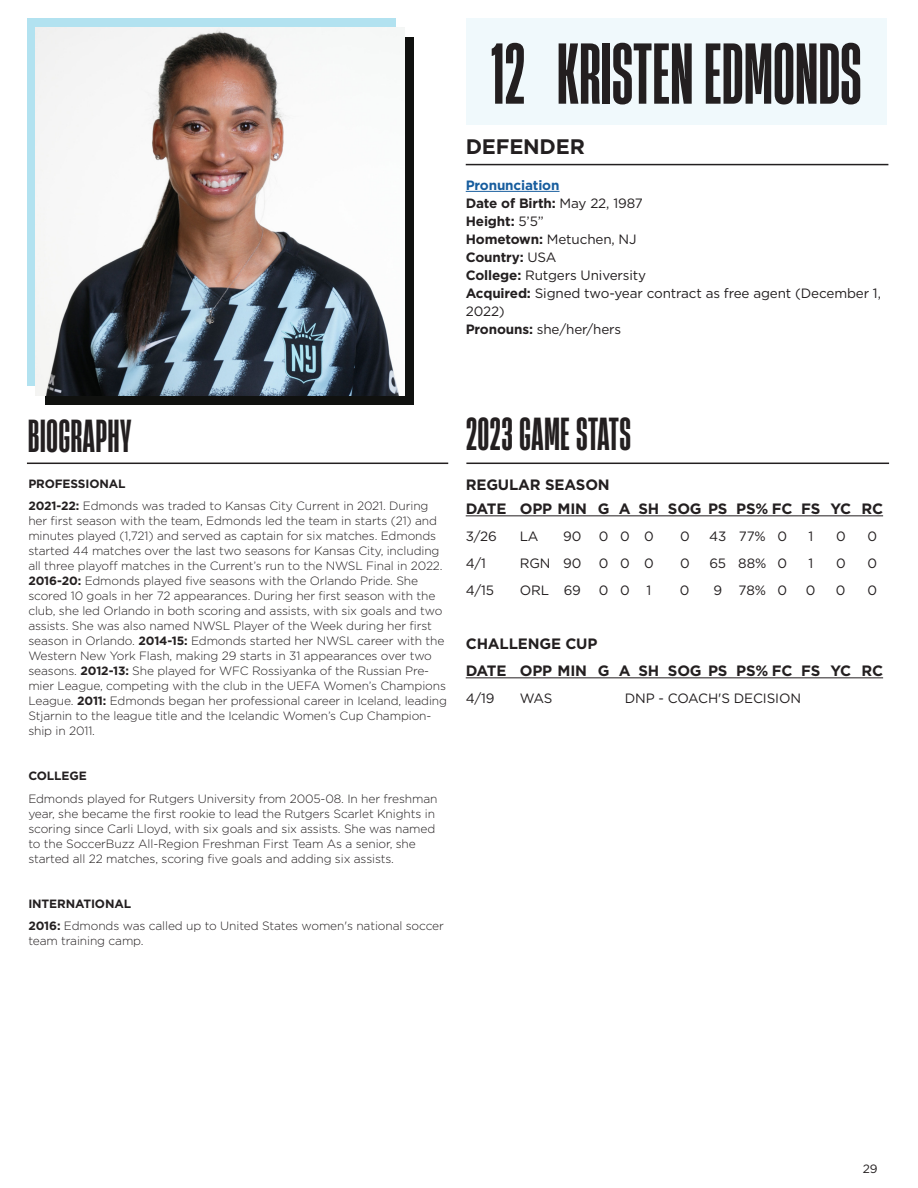
<style>
.page{position:relative;width:918px;height:1188px;background:#fff}
.page>*{position:absolute;margin:0;border:0;box-sizing:border-box;transform-origin:0 0}
.t1{font:700 81px "Heading Now 26";letter-spacing:.01em;color:#231f20}
.t2{font:700 43.5px "Heading Now 26";letter-spacing:.02em;color:#231f20}
.t3{font:700 21px "Gotham";letter-spacing:-.01em;color:#231f20}
.t4{font:700 15px "Gotham";letter-spacing:-.01em;color:#231f20}
.t5{font:13.5px/18px "Gotham";letter-spacing:-.01em;color:#231f20}
.t6{font:700 13.5px "Gotham";letter-spacing:-.01em;color:#231f20}
.t7{font:700 13.5px "Gotham";letter-spacing:-.01em;color:#175d9e}
.t8{font:300 12px/15px "Gotham";letter-spacing:-.01em;color:#231f20}
.t9{font:700 12px "Gotham";letter-spacing:-.01em;color:#231f20}
.t10{font:12px "Gotham";color:#231f20}
.s1{font-weight:400}
.s2{font-weight:700}
</style>
<div class="page">
<div style="left:27px;top:19px;width:368px;height:367px;background:#b2e2f0"></div>
<hr style="left:466px;top:515px;width:417px;height:1px;background:#231f20">
<hr style="left:466px;top:677px;width:417px;height:1px;background:#231f20">
<div style="left:45px;top:37px;width:368px;height:368px;background:linear-gradient(to right,#10110f,#10110f)"></div>
<div style="left:466px;top:19px;width:421px;height:106px;background:#f0f9fc"></div>
<hr style="left:466px;top:164px;width:422px;height:1px;background:#231f20">
<hr style="left:466px;top:191px;width:94px;height:1px;background:#175d9e">
<hr style="left:27px;top:463px;width:421px;height:1px;background:#231f20">
<hr style="left:466px;top:463px;width:423px;height:1px;background:#231f20">
<img style="left:36px;top:28px;width:368px;height:368px">
<p class="t1" style="left:491px;top:18px;width:371px">12 KRISTEN EDMONDS</p>
<p class="t3" style="left:466px;top:133px;width:121px">DEFENDER</p>
<p class="t7" style="left:466px;top:176px;width:95px">Pronunciation</p>
<p class="t6" style="left:466px;top:194px;width:179px">Date of Birth: <span class="s1">May 22, 1987</span></p>
<p class="t6" style="left:466px;top:212px;width:80px">Height: <span class="s1">5’5”</span></p>
<p class="t5" style="left:466px;top:230px;width:172px"><span class="s2">Hometown:</span> Metuchen, NJ</p>
<p class="t6" style="left:466px;top:248px;width:92px">Country: <span class="s1">USA</span></p>
<p class="t5" style="left:466px;top:266px;width:182px"><span class="s2">College:</span> Rutgers University</p>
<p class="t5" style="left:466px;top:284px;width:417px"><span class="s2">Acquired:</span> Signed two-year contract as free agent (December 1,<br>2022)</p>
<p class="t5" style="left:466px;top:320px;width:157px"><span class="s2">Pronouns:</span> she/her/hers</p>
<p class="t2" style="left:28px;top:406px;width:105px">BIOGRAPHY</p>
<p class="t2" style="left:466px;top:404px;width:166px">2023 GAME STATS</p>
<p class="t9" style="left:28px;top:476px;width:99px">PROFESSIONAL</p>
<p class="t8" style="left:28px;top:498px;width:420px"><span class="s2">2021-22:</span> Edmonds was traded to Kansas City Current in 2021. During her first season with the team, Edmonds led the team in starts (21) and minutes played (1,721) and served as captain for six matches. Edmonds started 44 matches over the last two seasons for Kansas City, including all three playoff matches in the Current’s run to the NWSL Final in 2022.<br><span class="s2">2016-20:</span> Edmonds played five seasons with the Orlando Pride. She scored 10 goals in her 72 appearances. During her first season with the club, she led Orlando in both scoring and assists, with six goals and two assists. She was also named NWSL Player of the Week during her first season in Orlando. <span class="s2">2014-15:</span> Edmonds started her NWSL career with the Western New York Flash, making 29 starts in 31 appearances over two seasons. <span class="s2">2012-13:</span> She played for WFC Rossiyanka of the Russian Pre&shy;mier League, competing with the club in the UEFA Women’s Champions League. <span class="s2">2011:</span> Edmonds began her professional career in Iceland, leading Stjarnin to the league title and the Icelandic Women’s Cup Champion&shy;ship in 2011.</p>
<p class="t9" style="left:28px;top:768px;width:60px">COLLEGE</p>
<p class="t8" style="left:28px;top:791px;width:411px">Edmonds played for Rutgers University from 2005-08. In her freshman year, she became the first rookie to lead the Rutgers Scarlet Knights in scoring since Carli Lloyd, with six goals and six assists. She was named to the SoccerBuzz All-Region Freshman First Team As a senior, she started all 22 matches, scoring five goals and adding six assists.</p>
<p class="t9" style="left:28px;top:896px;width:104px">INTERNATIONAL</p>
<p class="t8" style="left:28px;top:918px;width:417px"><span class="s2">2016:</span> Edmonds was called up to United States women's national soccer team training camp.</p>
<p class="t4" style="left:466px;top:475px;width:146px">REGULAR SEASON</p>
<p class="t4" style="left:466px;top:499px;width:419px">DATE OPP MIN G A SH SOG PS PS% FC FS YC RC</p>
<p class="t5" style="left:466px;top:527px;width:33px">3/26</p>
<p class="t5" style="left:520px;top:527px;width:20px">LA</p>
<p class="t5" style="left:563px;top:527px;width:20px">90</p>
<p class="t5" style="left:599px;top:527px;width:56px">00 0</p>
<p class="t5" style="left:680px;top:527px;width:11px">0</p>
<p class="t5" style="left:709px;top:527px;width:79px">43 77% 0</p>
<p class="t5" style="left:808px;top:527px;width:6px">1</p>
<p class="t5" style="left:836px;top:527px;width:11px">0</p>
<p class="t5" style="left:867px;top:527px;width:11px">0</p>
<p class="t5" style="left:466px;top:554px;width:22px">4/1</p>
<p class="t5" style="left:520px;top:554px;width:63px">RGN 90</p>
<p class="t5" style="left:599px;top:554px;width:56px">00 0</p>
<p class="t5" style="left:680px;top:554px;width:11px">0</p>
<p class="t5" style="left:709px;top:554px;width:79px">65 88% 0</p>
<p class="t5" style="left:808px;top:554px;width:6px">1</p>
<p class="t5" style="left:836px;top:554px;width:11px">0</p>
<p class="t5" style="left:867px;top:554px;width:11px">0</p>
<p class="t5" style="left:466px;top:581px;width:30px">4/15</p>
<p class="t5" style="left:520px;top:581px;width:63px">ORL 69</p>
<p class="t5" style="left:599px;top:581px;width:54px">00 1</p>
<p class="t5" style="left:680px;top:581px;width:11px">0</p>
<p class="t5" style="left:713px;top:581px;width:75px">9 78% 0</p>
<p class="t5" style="left:806px;top:581px;width:11px">0</p>
<p class="t5" style="left:836px;top:581px;width:11px">0</p>
<p class="t5" style="left:867px;top:581px;width:11px">0</p>
<p class="t4" style="left:466px;top:634px;width:133px">CHALLENGE CUP</p>
<p class="t4" style="left:466px;top:661px;width:419px">DATE OPP MIN G A SH SOG PS PS% FC FS YC RC</p>
<p class="t5" style="left:466px;top:689px;width:30px">4/19</p>
<p class="t5" style="left:520px;top:689px;width:34px">WAS</p>
<p class="t5" style="left:625px;top:689px;width:178px">DNP - COACH'S DECISION</p>
<p class="t10" style="left:863px;top:1161px;width:16px">29</p>
</div>
